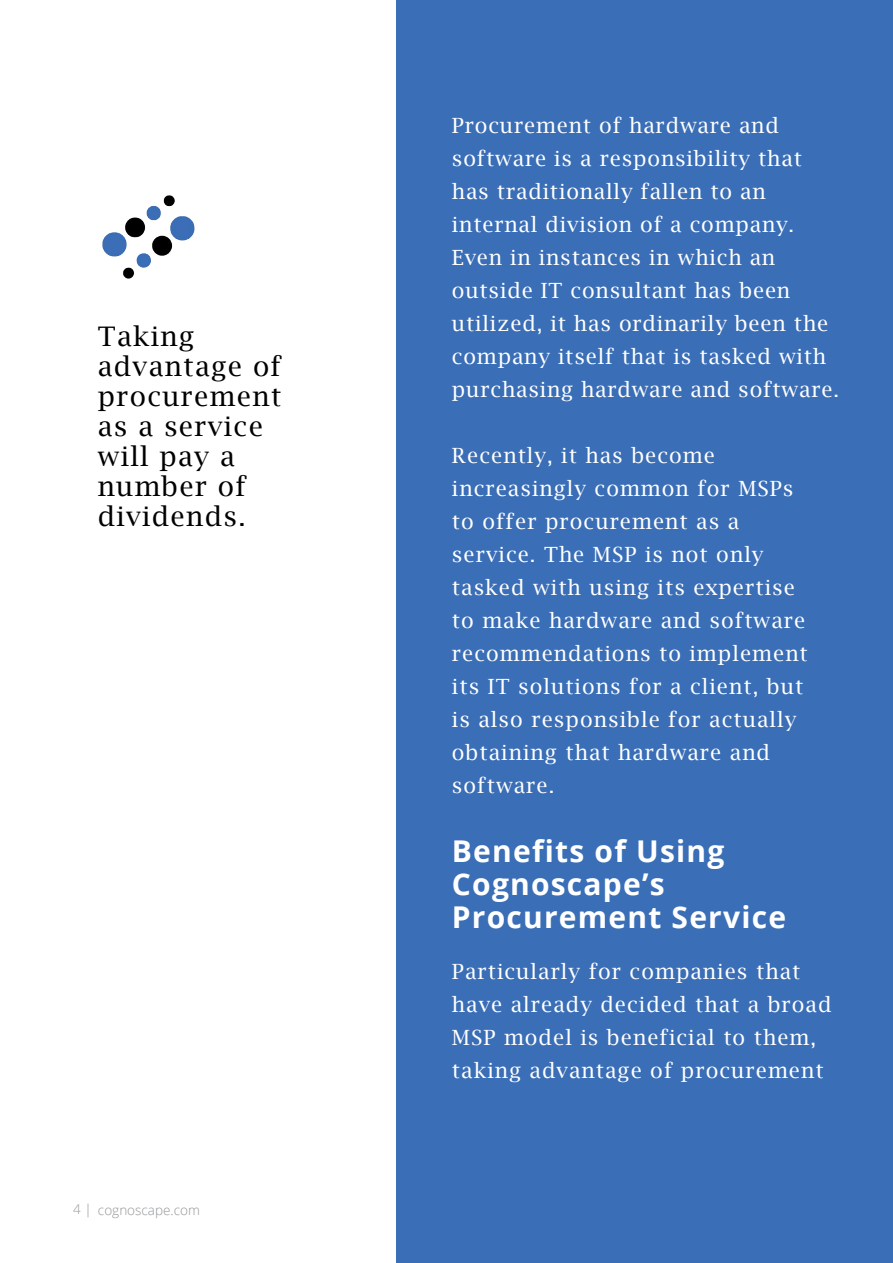
<style>
.page{position:relative;width:893px;height:1263px;background:#fff}
.page>*{position:absolute;margin:0;border:0;box-sizing:border-box;transform-origin:0 0}
.t1{font:700 30px/33px "Open Sans";letter-spacing:.04em;color:#fff}
.t2{font:27px/30px "Lucida Bright";letter-spacing:.05em;color:#000}
.t3{font:21px/33px "Lucida Bright";letter-spacing:.05em;color:#fff}
.t4{font:300 13.5px "Open Sans";color:#939598}
</style>
<div class="page">
<div style="left:397px;top:0;width:496px;height:1263px;background:#3a6eb6"></div>
<img style="left:102px;top:195px;width:93px;height:84px">
<p class="t2" style="left:98px;top:322px;width:185px">Taking advantage of procurement as a service will pay a number of dividends.</p>
<p class="t4" style="left:73px;top:1200px;width:128px">4 | cognoscape.com</p>
<p class="t3" style="left:452px;top:109px;width:388px">Procurement of hardware and software is a responsibility that has traditionally fallen to an internal division of a company.<br>Even in instances in which an outside IT consultant has been utilized, it has ordinarily been the company itself that is tasked with purchasing hardware and software.</p>
<p class="t3" style="left:452px;top:439px;width:357px">Recently, it has become increasingly common for MSPs to offer procurement as a service. The MSP is not only tasked with using its expertise to make hardware and software recommendations to implement its IT solutions for a client, but is also responsible for actually obtaining that hardware and software.</p>
<h1 class="t1" style="left:452px;top:834px;width:336px">Benefits of Using<br>Cognoscape’s<br>Procurement Service</h1>
<p class="t3" style="left:452px;top:955px;width:381px">Particularly for companies that have already decided that a broad<br>MSP model is beneficial to them, taking advantage of procurement</p>
</div>
